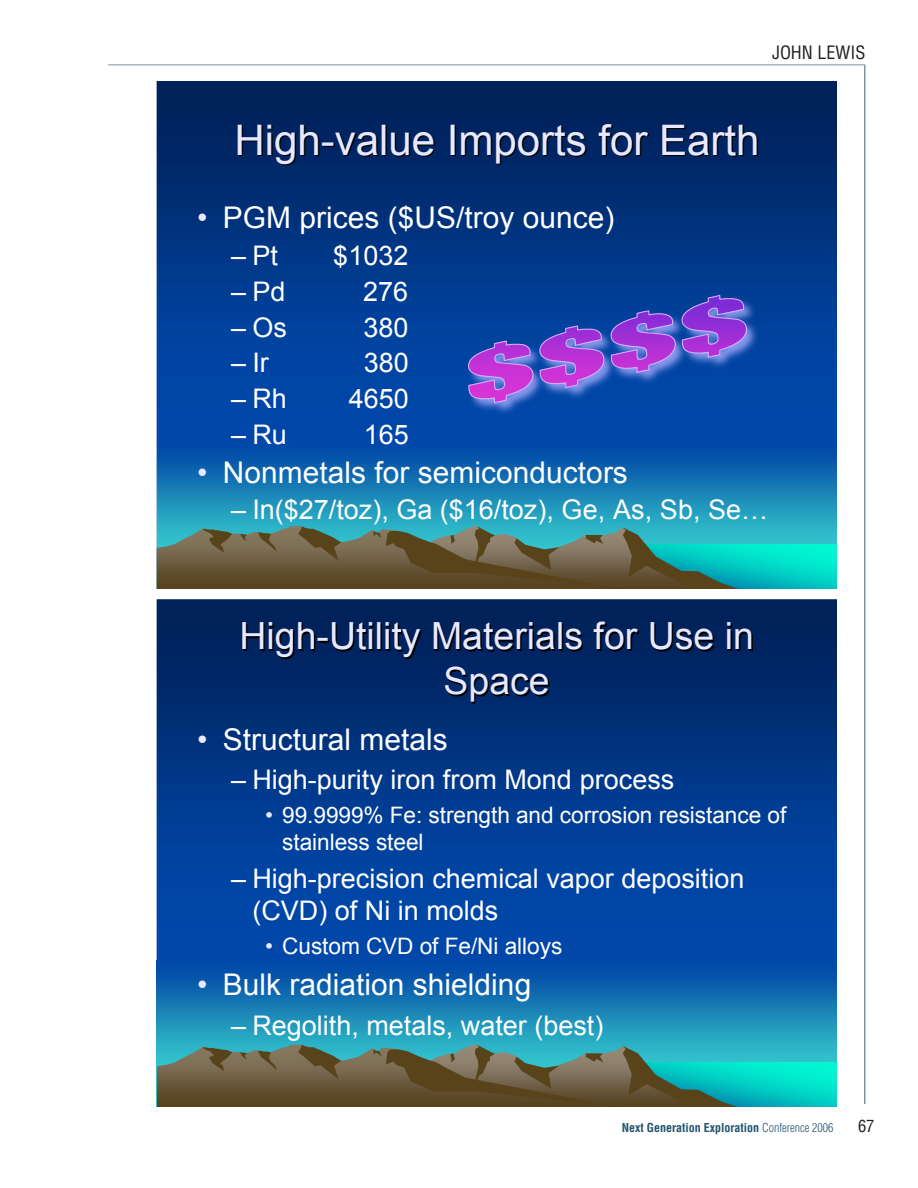
<style>
.page{position:relative;width:918px;height:1188px;background:#fff}
.page>*{position:absolute;margin:0;border:0;box-sizing:border-box;transform-origin:0 0}
.t1{font:42.15px "Arial";color:#e8e9ff}
.t2{font:37.5px/45px "Arial";color:#e8e9ff;text-align:center}
.t3{font:29.85px "Arial";color:#fff}
.t4{font:27px/32.4px "Arial";color:#fff}
.t5{font:22.65px/27px "Arial";letter-spacing:-.005em;color:#fff}
.t6{font:condensed 18px "Helvetica";color:#231f20}
.t7{font:condensed 16.5px "Helvetica";color:#231f20}
.t8{font:700 condensed 12px "Helvetica";color:#21526f}
.s1{color:#e8e9ff}
.s2{font-weight:300}
</style>
<div class="page">
<hr style="left:108px;top:64px;width:756px;height:1px;background:#8391a6">
<hr style="left:864px;top:64px;width:2px;height:1040px;background:#8391a6">
<img style="left:157px;top:81px;width:680px;height:463px">
<img style="left:741px;top:544px;width:96px;height:45px">
<img style="left:157px;top:526px;width:216px;height:63px">
<svg style="left:298px;top:527px;width:43px;height:34px"></svg>
<svg style="left:373px;top:526px;width:368px;height:63px;background:#507562"></svg>
<svg style="left:258px;top:532px;width:18px;height:20px"></svg>
<svg style="left:240px;top:534px;width:7px;height:7px"></svg>
<svg style="left:203px;top:529px;width:29px;height:24px"></svg>
<img style="left:466px;top:292px;width:293px;height:123px">
<svg style="left:467px;top:294px;width:281px;height:110px;background:#4a4aba"></svg>
<img style="left:157px;top:599px;width:680px;height:464px">
<img style="left:741px;top:1063px;width:96px;height:44px">
<img style="left:157px;top:1045px;width:216px;height:62px">
<svg style="left:298px;top:1045px;width:43px;height:34px"></svg>
<svg style="left:373px;top:1045px;width:368px;height:62px;background:#507562"></svg>
<svg style="left:258px;top:1051px;width:18px;height:19px"></svg>
<svg style="left:240px;top:1052px;width:7px;height:7px"></svg>
<svg style="left:203px;top:1047px;width:29px;height:24px"></svg>
<p class="t6" style="left:772px;top:42px;width:95px">JOHN LEWIS</p>
<p class="t1" style="left:234px;top:122px;width:527px">High-value Imports for Earth</p>
<p class="t3" style="left:197px;top:205px;width:419px"><span class="s1">•</span> PGM prices ($US/troy ounce)</p>
<p class="t4" style="left:231px;top:241px;width:48px">– Pt</p>
<p class="t4" style="left:333px;top:241px;width:77px">$1032</p>
<p class="t4" style="left:231px;top:277px;width:56px">– Pd</p>
<p class="t4" style="left:363px;top:277px;width:47px">276</p>
<p class="t4" style="left:231px;top:313px;width:57px">– Os</p>
<p class="t4" style="left:363px;top:313px;width:47px">380</p>
<p class="t4" style="left:231px;top:348px;width:39px">– Ir</p>
<p class="t4" style="left:364px;top:348px;width:47px">380</p>
<p class="t4" style="left:231px;top:384px;width:57px">– Rh</p>
<p class="t4" style="left:349px;top:384px;width:62px">4650</p>
<p class="t4" style="left:231px;top:420px;width:57px">– Ru</p>
<p class="t4" style="left:364px;top:420px;width:47px">165</p>
<p class="t3" style="left:197px;top:459px;width:432px"><span class="s1">•</span> Nonmetals for semiconductors</p>
<p class="t4" style="left:231px;top:496px;width:539px">– In($27/toz), Ga ($16/toz), Ge, As, Sb, Se…</p>
<p class="t2" style="left:239px;top:616px;width:516px">High-Utility Materials for Use in<br>Space</p>
<p class="t3" style="left:197px;top:726px;width:252px"><span class="s1">•</span> Structural metals</p>
<p class="t4" style="left:231px;top:766px;width:445px">– High-purity iron from Mond process</p>
<p class="t5" style="left:282px;top:803px;width:506px;text-indent:-17px"><span class="s1">•</span> 99.9999% Fe: strength and corrosion resistance of stainless steel</p>
<p class="t4" style="left:252px;top:864px;width:494px;text-indent:-21px">– High-precision chemical vapor deposition (CVD) of Ni in molds</p>
<p class="t5" style="left:265px;top:934px;width:299px"><span class="s1">•</span> Custom CVD of Fe/Ni alloys</p>
<p class="t3" style="left:197px;top:972px;width:336px"><span class="s1">•</span> Bulk radiation shielding</p>
<p class="t4" style="left:231px;top:1011px;width:374px">– Regolith, metals, water (best)</p>
<p class="t8" style="left:622px;top:1120px;width:213px">Next Generation Exploration <span class="s2">Conference 2006</span></p>
<p class="t7" style="left:858px;top:1116px;width:9px">67</p>
</div>
